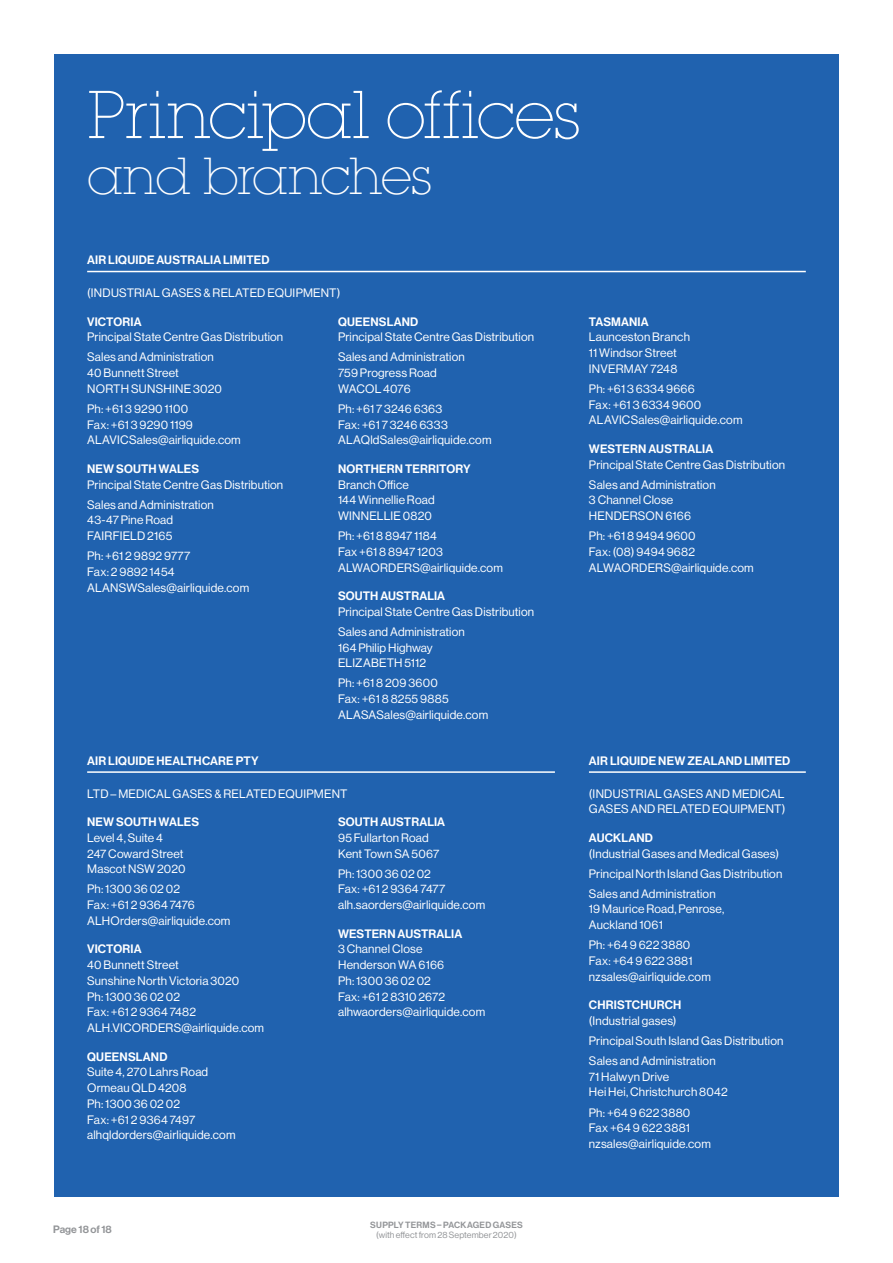
<style>
.page{position:relative;width:893px;height:1263px;background:#fff}
.page>*{position:absolute;margin:0;border:0;box-sizing:border-box;transform-origin:0 0}
.t1{font:60px "Lubalin X Light";letter-spacing:-.02em;color:#fff}
.t2{font:46.5px "Lubalin X Light";letter-spacing:-.04em;color:#fff}
.t3{font:12px/15.8px "N Haas Grotesk DS Pro 55 Rg";letter-spacing:.015em;color:#fff}
.t4{font:12px "N Haas Grotesk DS Pro 65 Md";letter-spacing:.01em;color:#fff}
.t5{font:10.5px "N Haas Grotesk DS Pro 65 Md";color:#939598}
.t6{font:8.85px "N Haas Grotesk DS Pro 55 Rg";letter-spacing:.01em;color:#939598}
.t7{font:8.85px "N Haas Grotesk DS Pro 65 Md";letter-spacing:.03em;color:#939598}
</style>
<div class="page">
<div style="left:54px;top:54px;width:785px;height:1143px;background:#2062af"></div>
<hr style="left:87px;top:271px;width:719px;height:1px;background:#fff">
<hr style="left:589px;top:771px;width:217px;height:2px;background:#fff">
<hr style="left:87px;top:771px;width:468px;height:2px;background:#fff">
<h1 class="t1" style="left:87px;top:79px;width:495px">Principal offices</h1>
<h2 class="t2" style="left:87px;top:148px;width:346px">and branches</h2>
<p class="t4" style="left:87px;top:253px;width:184px">AIR LIQUIDE AUSTRALIA LIMITED</p>
<p class="t3" style="left:87px;top:285px;width:255px">(INDUSTRIAL GASES &amp; RELATED EQUIPMENT)</p>
<p class="t4" style="left:87px;top:314px;width:56px">VICTORIA</p>
<p class="t3" style="left:87px;top:327px;width:198px;line-height:20px">Principal State Centre Gas Distribution<br>Sales and Administration</p>
<p class="t3" style="left:87px;top:365px;width:136px">40 Bunnett Street<br>NORTH SUNSHINE 3020</p>
<p class="t3" style="left:87px;top:401px;width:155px">Ph: +61 3 9290 1100<br>Fax: +61 3 9290 1199<br>ALAVICSales@airliquide.com</p>
<p class="t4" style="left:87px;top:462px;width:113px">NEW SOUTH WALES</p>
<p class="t3" style="left:87px;top:475px;width:198px;line-height:20px">Principal State Centre Gas Distribution<br>Sales and Administration</p>
<p class="t3" style="left:87px;top:512px;width:87px">43-47 Pine Road<br>FAIRFIELD 2165</p>
<p class="t3" style="left:87px;top:548px;width:164px">Ph: +61 2 9892 9777<br>Fax: 2 9892 1454<br>ALANSWSales@airliquide.com</p>
<p class="t4" style="left:338px;top:314px;width:82px">QUEENSLAND</p>
<p class="t3" style="left:338px;top:327px;width:198px;line-height:20px">Principal State Centre Gas Distribution<br>Sales and Administration</p>
<p class="t3" style="left:338px;top:365px;width:100px">759 Progress Road<br>WACOL 4076</p>
<p class="t3" style="left:338px;top:401px;width:155px">Ph: +61 7 3246 6363<br>Fax: +61 7 3246 6333<br>ALAQldSales@airliquide.com</p>
<p class="t4" style="left:338px;top:462px;width:134px">NORTHERN TERRITORY</p>
<p class="t3" style="left:338px;top:477px;width:98px">Branch Office<br>144 Winnellie Road<br>WINNELLIE 0820</p>
<p class="t3" style="left:338px;top:528px;width:166px">Ph: +61 8 8947 1184<br>Fax +61 8 8947 1203<br>ALWAORDERS@airliquide.com</p>
<p class="t4" style="left:338px;top:589px;width:109px">SOUTH AUSTRALIA</p>
<p class="t3" style="left:338px;top:602px;width:198px;line-height:20px">Principal State Centre Gas Distribution<br>Sales and Administration</p>
<p class="t3" style="left:338px;top:640px;width:96px">164 Philip Highway<br>ELIZABETH 5112</p>
<p class="t3" style="left:338px;top:675px;width:152px">Ph: +61 8 209 3600<br>Fax: +61 8 8255 9885<br>ALASASales@airliquide.com</p>
<p class="t4" style="left:87px;top:754px;width:173px">AIR LIQUIDE HEALTHCARE PTY</p>
<p class="t3" style="left:87px;top:786px;width:262px">LTD – MEDICAL GASES &amp; RELATED EQUIPMENT</p>
<p class="t4" style="left:87px;top:815px;width:113px">NEW SOUTH WALES</p>
<p class="t3" style="left:87px;top:830px;width:100px">Level 4, Suite 4<br>247 Coward Street<br>Mascot NSW 2020</p>
<p class="t3" style="left:87px;top:881px;width:145px">Ph: 1300 36 02 02<br>Fax: +61 2 9364 7476<br>ALHOrders@airliquide.com</p>
<p class="t4" style="left:87px;top:942px;width:56px">VICTORIA</p>
<p class="t3" style="left:87px;top:957px;width:178px">40 Bunnett Street<br>Sunshine North Victoria 3020<br>Ph: 1300 36 02 02<br>Fax: +61 2 9364 7482<br>ALH.VICORDERS@airliquide.com</p>
<p class="t4" style="left:87px;top:1049px;width:82px">QUEENSLAND</p>
<p class="t3" style="left:87px;top:1064px;width:150px">Suite 4, 270 Lahrs Road<br>Ormeau QLD 4208<br>Ph: 1300 36 02 02<br>Fax: +61 2 9364 7497 alhqldorders@airliquide.com</p>
<p class="t4" style="left:338px;top:815px;width:109px">SOUTH AUSTRALIA</p>
<p class="t3" style="left:338px;top:830px;width:103px">95 Fullarton Road<br>Kent Town SA 5067</p>
<p class="t3" style="left:338px;top:866px;width:149px">Ph: 1300 36 02 02<br>Fax: +61 2 9364 7477 alh.saorders@airliquide.com</p>
<p class="t4" style="left:338px;top:926px;width:126px">WESTERN AUSTRALIA</p>
<p class="t3" style="left:338px;top:941px;width:149px">3 Channel Close<br>Henderson WA 6166<br>Ph: 1300 36 02 02<br>Fax: +61 2 8310 2672 alhwaorders@airliquide.com</p>
<p class="t4" style="left:589px;top:314px;width:61px">TASMANIA</p>
<p class="t3" style="left:589px;top:329px;width:103px">Launceston Branch<br>11 Windsor Street<br>INVERMAY 7248</p>
<p class="t3" style="left:589px;top:381px;width:155px">Ph: +61 3 6334 9666<br>Fax: +61 3 6334 9600<br>ALAVICSales@airliquide.com</p>
<p class="t4" style="left:589px;top:442px;width:126px">WESTERN AUSTRALIA</p>
<p class="t3" style="left:589px;top:454px;width:198px;line-height:20px">Principal State Centre Gas Distribution<br>Sales and Administration</p>
<p class="t3" style="left:589px;top:492px;width:104px">3 Channel Close<br>HENDERSON 6166</p>
<p class="t3" style="left:589px;top:528px;width:166px">Ph: +61 8 9494 9600<br>Fax: (08) 9494 9682<br>ALWAORDERS@airliquide.com</p>
<p class="t4" style="left:589px;top:754px;width:203px">AIR LIQUIDE NEW ZEALAND LIMITED</p>
<p class="t3" style="left:589px;top:786px;width:198px">(INDUSTRIAL GASES AND MEDICAL<br>GASES AND RELATED EQUIPMENT)</p>
<p class="t4" style="left:589px;top:831px;width:66px">AUCKLAND</p>
<p class="t3" style="left:589px;top:844px;width:195px;line-height:20px">(Industrial Gases and Medical Gases)<br>Principal North Island Gas Distribution<br>Sales and Administration</p>
<p class="t3" style="left:589px;top:901px;width:137px">19 Maurice Road, Penrose,<br>Auckland 1061</p>
<p class="t3" style="left:589px;top:937px;width:124px">Ph: +64 9 622 3880<br>Fax: +64 9 622 3881 nzsales@airliquide.com</p>
<p class="t4" style="left:589px;top:998px;width:94px">CHRISTCHURCH</p>
<p class="t3" style="left:589px;top:1011px;width:196px;line-height:20px">(Industrial gases)<br>Principal South Island Gas Distribution<br>Sales and Administration</p>
<p class="t3" style="left:589px;top:1069px;width:140px">71 Halwyn Drive<br>Hei Hei, Christchurch 8042</p>
<p class="t3" style="left:589px;top:1104px;width:124px">Ph: +64 9 622 3880<br>Fax +64 9 622 3881 nzsales@airliquide.com</p>
<p class="t5" style="left:53px;top:1223px;width:60px">Page 18 of 18</p>
<p class="t7" style="left:370px;top:1219px;width:154px">SUPPLY TERMS – PACKAGED GASES</p>
<p class="t6" style="left:376px;top:1230px;width:142px">(with effect from 28 September 2020)</p>
</div>
